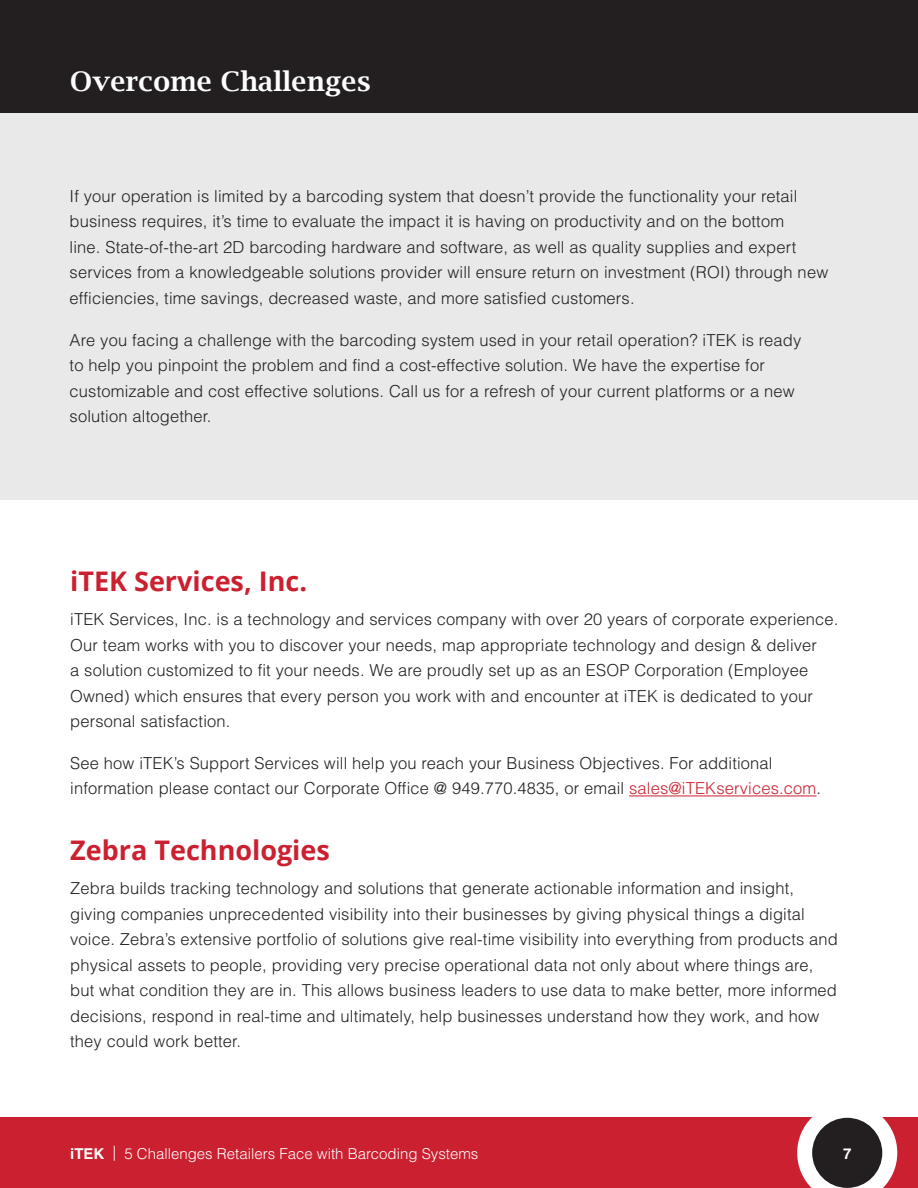
<style>
.page{position:relative;width:918px;height:1188px;background:#fff}
.page>*{position:absolute;margin:0;border:0;box-sizing:border-box;transform-origin:0 0}
.t1{font:700 27px "Open Sans";color:#cb2030}
.t2{font:600 27px "Lucida Bright";letter-spacing:.01em;color:#fff}
.t3{font:300 16.5px/25.5px "Helvetica LT Std";letter-spacing:.01em;color:#231f20}
.t4{font:300 15px "Helvetica LT Std";color:#fff}
.t5{font:700 15px "Helvetica LT Std";color:#fff}
.s1{color:#cb2030}
.s2{font-weight:700}
</style>
<div class="page">
<div style="left:0;top:1118px;width:918px;height:70px;background:#cb2030"></div>
<svg style="left:797px;top:1117px;width:100px;height:71px"></svg>
<div style="left:812px;top:1118px;width:70px;height:70px;background:#231f20;border-radius:50%"></div>
<div style="left:0;top:112px;width:918px;height:388px;background:#e9e9e9"></div>
<div style="left:0;top:0;width:918px;height:112px;background:#231f20"></div>
<hr style="left:629px;top:796px;width:188px;height:1px;background:#cb2030">
<p class="t2" style="left:70px;top:66px;width:302px">Overcome Challenges</p>
<p class="t3" style="left:70px;top:183px;width:760px">If your operation is limited by a barcoding system that doesn’t provide the functionality your retail business requires, it’s time to evaluate the impact it is having on productivity and on the bottom<br>line. State-of-the-art 2D barcoding hardware and software, as well as quality supplies and expert services from a knowledgeable solutions provider will ensure return on investment (ROI) through new efficiencies, time savings, decreased waste, and more satisfied customers.</p>
<p class="t3" style="left:70px;top:327px;width:733px">Are you facing a challenge with the barcoding system used in your retail operation? iTEK is ready to help you pinpoint the problem and find a cost-effective solution. We have the expertise for customizable and cost effective solutions. Call us for a refresh of your current platforms or a new solution altogether.</p>
<p class="t1" style="left:70px;top:562px;width:238px">iTEK Services, Inc.</p>
<p class="t3" style="left:70px;top:606px;width:770px">iTEK Services, Inc. is a technology and services company with over 20 years of corporate experience.<br>Our team works with you to discover your needs, map appropriate technology and design &amp; deliver<br>a solution customized to fit your needs. We are proudly set up as an ESOP Corporation (Employee Owned) which ensures that every person you work with and encounter at iTEK is dedicated to your personal satisfaction.</p>
<p class="t3" style="left:70px;top:750px;width:752px">See how iTEK’s Support Services will help you reach your Business Objectives. For additional information please contact our Corporate Office @ 949.770.4835, or email <span class="s1">sales@iTEKservices.com</span>.</p>
<p class="t1" style="left:70px;top:831px;width:261px">Zebra Technologies</p>
<p class="t3" style="left:70px;top:876px;width:769px">Zebra builds tracking technology and solutions that generate actionable information and insight, giving companies unprecedented visibility into their businesses by giving physical things a digital voice. Zebra’s extensive portfolio of solutions give real-time visibility into everything from products and physical assets to people, providing very precise operational data not only about where things are, but what condition they are in. This allows business leaders to use data to make better, more informed decisions, respond in real-time and ultimately, help businesses understand how they work, and how they could work better.</p>
<p class="t4" style="left:70px;top:1144px;width:410px"><span class="s2">iTEK</span> | 5 Challenges Retailers Face with Barcoding Systems</p>
<p class="t5" style="left:843px;top:1144px;width:10px">7</p>
</div>
